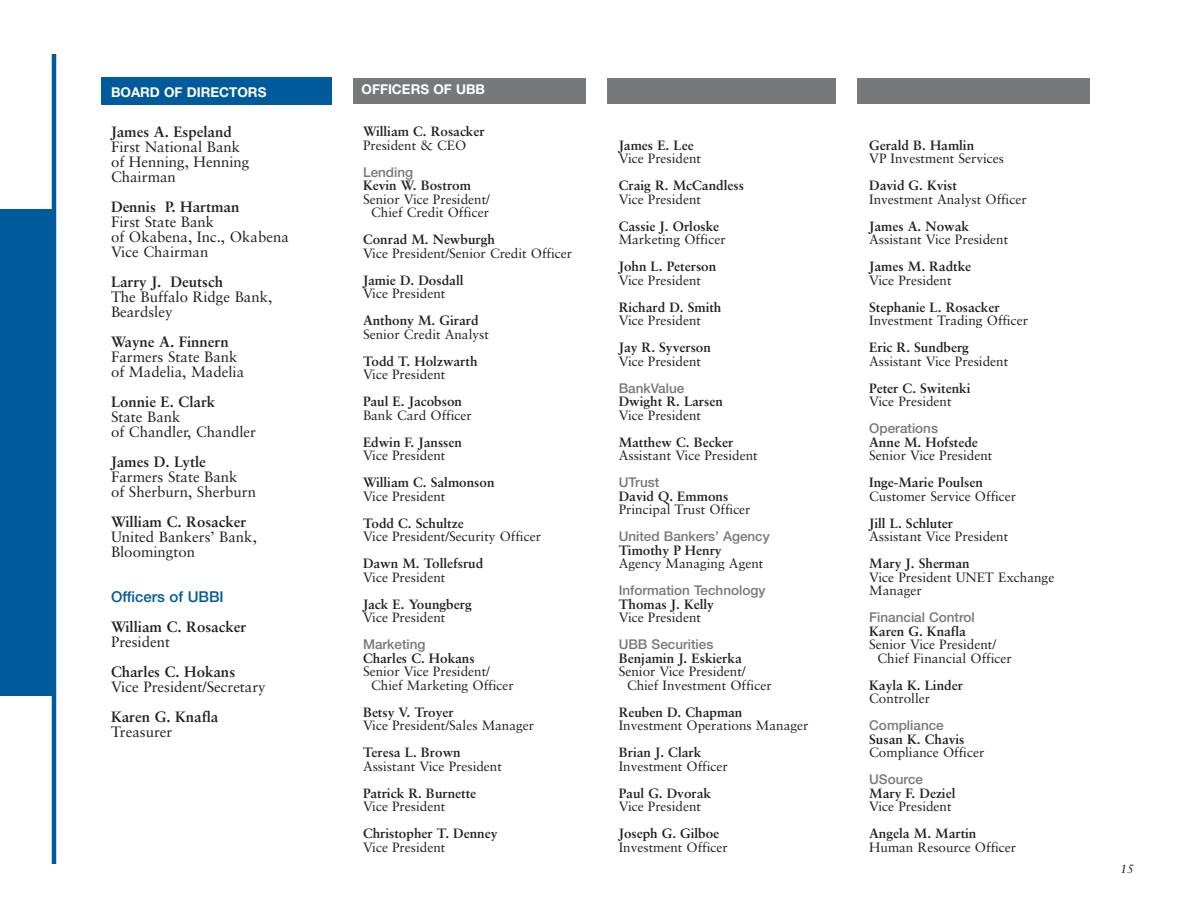
<style>
.page{position:relative;width:1188px;height:918px;background:#fff}
.page>*{position:absolute;margin:0;border:0;box-sizing:border-box;transform-origin:0 0}
.t1{font:15px/15px "Sabon";color:#231f20}
.t2{font:700 15px "Sabon";color:#231f20}
.t3{font:500 15px "Helvetica Neue";color:#005a9c}
.t4{font:13.5px/13.5px "Sabon";color:#231f20}
.t5{font:700 13.5px "Sabon";color:#231f20}
.t6{font:500 13.5px "Helvetica Neue";color:#76787a}
.t7{font:700 13.5px "Helvetica Neue";color:#fff}
.t8{font:italic 12px "Sabon";color:#231f20}
</style>
<div class="page">
<hr style="left:52px;top:54px;width:4px;height:810px;background:#005a9c">
<div style="left:101px;top:77px;width:236px;height:28px;background:#005a9c"></div>
<div style="left:350px;top:78px;width:740px;height:26px;background:#76787a"></div>
<div style="left:586px;top:65px;width:22px;height:760px;background:#fff"></div>
<div style="left:836px;top:69px;width:21px;height:756px;background:#fff"></div>
<div style="left:332px;top:54px;width:21px;height:771px;background:#fff"></div>
<div style="left:0;top:209px;width:54px;height:486px;background:#005a9c"></div>
<p class="t7" style="left:111px;top:87px;width:157px">BOARD OF DIRECTORS</p>
<p class="t2" style="left:111px;top:126px;width:122px">James A. Espeland</p>
<p class="t1" style="left:111px;top:141px;width:140px">First National Bank of Henning, Henning<br>Chairman</p>
<p class="t2" style="left:111px;top:201px;width:130px">Dennis P. Hartman</p>
<p class="t1" style="left:111px;top:216px;width:179px">First State Bank<br>of Okabena, Inc., Okabena<br>Vice Chairman</p>
<p class="t2" style="left:111px;top:276px;width:114px">Larry J. Deutsch</p>
<p class="t1" style="left:111px;top:291px;width:163px">The Buffalo Ridge Bank,<br>Beardsley</p>
<p class="t2" style="left:111px;top:336px;width:119px">Wayne A. Finnern</p>
<p class="t1" style="left:111px;top:351px;width:135px">Farmers State Bank of Madelia, Madelia</p>
<p class="t2" style="left:111px;top:396px;width:106px">Lonnie E. Clark</p>
<p class="t1" style="left:111px;top:411px;width:147px">State Bank<br>of Chandler, Chandler</p>
<p class="t2" style="left:111px;top:456px;width:96px">James D. Lytle</p>
<p class="t1" style="left:111px;top:471px;width:147px">Farmers State Bank<br>of Sherburn, Sherburn</p>
<p class="t2" style="left:111px;top:516px;width:137px">William C. Rosacker</p>
<p class="t1" style="left:111px;top:531px;width:147px">United Bankers’ Bank,<br>Bloomington</p>
<p class="t3" style="left:111px;top:592px;width:114px">Officers of UBBI</p>
<p class="t2" style="left:111px;top:621px;width:137px">William C. Rosacker</p>
<p class="t1" style="left:111px;top:636px;width:61px">President</p>
<p class="t2" style="left:111px;top:666px;width:126px">Charles C. Hokans</p>
<p class="t1" style="left:111px;top:681px;width:156px">Vice President/Secretary</p>
<p class="t2" style="left:111px;top:711px;width:109px">Karen G. Knafla</p>
<p class="t1" style="left:111px;top:726px;width:63px">Treasurer</p>
<p class="t7" style="left:362px;top:85px;width:125px">OFFICERS OF UBB</p>
<p class="t5" style="left:363px;top:126px;width:123px">William C. Rosacker</p>
<p class="t4" style="left:363px;top:140px;width:105px">President &amp; CEO</p>
<p class="t6" style="left:363px;top:167px;width:52px">Lending</p>
<p class="t5" style="left:363px;top:180px;width:110px">Kevin W. Bostrom</p>
<p class="t4" style="left:363px;top:194px;width:128px;text-align:center">Senior Vice President/<br>Chief Credit Officer</p>
<p class="t5" style="left:363px;top:234px;width:134px">Conrad M. Newburgh</p>
<p class="t4" style="left:363px;top:248px;width:211px">Vice President/Senior Credit Officer</p>
<p class="t5" style="left:363px;top:274px;width:102px">Jamie D. Dosdall</p>
<p class="t4" style="left:363px;top:288px;width:84px">Vice President</p>
<p class="t5" style="left:363px;top:315px;width:117px">Anthony M. Girard</p>
<p class="t4" style="left:363px;top:329px;width:127px">Senior Credit Analyst</p>
<p class="t5" style="left:363px;top:355px;width:116px">Todd T. Holzwarth</p>
<p class="t4" style="left:363px;top:369px;width:84px">Vice President</p>
<p class="t5" style="left:363px;top:396px;width:101px">Paul E. Jacobson</p>
<p class="t4" style="left:363px;top:410px;width:110px">Bank Card Officer</p>
<p class="t5" style="left:363px;top:436px;width:101px">Edwin F. Janssen</p>
<p class="t4" style="left:363px;top:450px;width:84px">Vice President</p>
<p class="t5" style="left:363px;top:477px;width:133px">William C. Salmonson</p>
<p class="t4" style="left:363px;top:491px;width:84px">Vice President</p>
<p class="t5" style="left:363px;top:517px;width:102px">Todd C. Schultze</p>
<p class="t4" style="left:363px;top:531px;width:179px">Vice President/Security Officer</p>
<p class="t5" style="left:363px;top:558px;width:122px">Dawn M. Tollefsrud</p>
<p class="t4" style="left:363px;top:572px;width:84px">Vice President</p>
<p class="t5" style="left:363px;top:598px;width:110px">Jack E. Youngberg</p>
<p class="t4" style="left:363px;top:612px;width:84px">Vice President</p>
<p class="t6" style="left:363px;top:640px;width:64px">Marketing</p>
<p class="t5" style="left:363px;top:652px;width:113px">Charles C. Hokans</p>
<p class="t4" style="left:371px;top:666px;width:144px;text-indent:-8px">Senior Vice President/<br>Chief Marketing Officer</p>
<p class="t5" style="left:363px;top:706px;width:92px">Betsy V. Troyer</p>
<p class="t4" style="left:363px;top:720px;width:173px">Vice President/Sales Manager</p>
<p class="t5" style="left:363px;top:747px;width:99px">Teresa L. Brown</p>
<p class="t4" style="left:363px;top:761px;width:140px">Assistant Vice President</p>
<p class="t5" style="left:363px;top:787px;width:115px">Patrick R. Burnette</p>
<p class="t4" style="left:363px;top:801px;width:84px">Vice President</p>
<p class="t5" style="left:363px;top:828px;width:136px">Christopher T. Denney</p>
<p class="t4" style="left:363px;top:842px;width:84px">Vice President</p>
<p class="t5" style="left:619px;top:139px;width:76px">James E. Lee</p>
<p class="t4" style="left:619px;top:153px;width:84px">Vice President</p>
<p class="t5" style="left:619px;top:180px;width:127px">Craig R. McCandless</p>
<p class="t4" style="left:619px;top:194px;width:84px">Vice President</p>
<p class="t5" style="left:619px;top:220px;width:102px">Cassie J. Orloske</p>
<p class="t4" style="left:619px;top:234px;width:108px">Marketing Officer</p>
<p class="t5" style="left:619px;top:261px;width:99px">John L. Peterson</p>
<p class="t4" style="left:619px;top:275px;width:84px">Vice President</p>
<p class="t5" style="left:619px;top:301px;width:104px">Richard D. Smith</p>
<p class="t4" style="left:619px;top:315px;width:84px">Vice President</p>
<p class="t5" style="left:619px;top:342px;width:94px">Jay R. Syverson</p>
<p class="t4" style="left:619px;top:356px;width:84px">Vice President</p>
<p class="t6" style="left:619px;top:383px;width:67px">BankValue</p>
<p class="t5" style="left:619px;top:396px;width:106px">Dwight R. Larsen</p>
<p class="t4" style="left:619px;top:410px;width:84px">Vice President</p>
<p class="t5" style="left:619px;top:436px;width:116px">Matthew C. Becker</p>
<p class="t4" style="left:619px;top:450px;width:140px">Assistant Vice President</p>
<p class="t6" style="left:619px;top:478px;width:42px">UTrust</p>
<p class="t5" style="left:619px;top:490px;width:111px">David Q. Emmons</p>
<p class="t4" style="left:619px;top:504px;width:133px">Principal Trust Officer</p>
<p class="t6" style="left:619px;top:532px;width:153px">United Bankers’ Agency</p>
<p class="t5" style="left:619px;top:544px;width:104px">Timothy P Henry</p>
<p class="t4" style="left:619px;top:558px;width:146px">Agency Managing Agent</p>
<p class="t6" style="left:619px;top:586px;width:148px">Information Technology</p>
<p class="t5" style="left:619px;top:598px;width:97px">Thomas J. Kelly</p>
<p class="t4" style="left:619px;top:612px;width:84px">Vice President</p>
<p class="t6" style="left:619px;top:640px;width:96px">UBB Securities</p>
<p class="t5" style="left:619px;top:652px;width:125px">Benjamin J. Eskierka</p>
<p class="t4" style="left:627px;top:666px;width:146px;text-indent:-8px">Senior Vice President/<br>Chief Investment Officer</p>
<p class="t5" style="left:619px;top:706px;width:125px">Reuben D. Chapman</p>
<p class="t4" style="left:619px;top:720px;width:191px">Investment Operations Manager</p>
<p class="t5" style="left:619px;top:747px;width:84px">Brian J. Clark</p>
<p class="t4" style="left:619px;top:761px;width:111px">Investment Officer</p>
<p class="t5" style="left:619px;top:787px;width:94px">Paul G. Dvorak</p>
<p class="t4" style="left:619px;top:801px;width:84px">Vice President</p>
<p class="t5" style="left:619px;top:828px;width:102px">Joseph G. Gilboe</p>
<p class="t4" style="left:619px;top:842px;width:111px">Investment Officer</p>
<p class="t5" style="left:869px;top:139px;width:107px">Gerald B. Hamlin</p>
<p class="t4" style="left:869px;top:153px;width:136px">VP Investment Services</p>
<p class="t5" style="left:869px;top:180px;width:89px">David G. Kvist</p>
<p class="t4" style="left:869px;top:194px;width:159px">Investment Analyst Officer</p>
<p class="t5" style="left:869px;top:220px;width:101px">James A. Nowak</p>
<p class="t4" style="left:869px;top:234px;width:140px">Assistant Vice President</p>
<p class="t5" style="left:869px;top:261px;width:103px">James M. Radtke</p>
<p class="t4" style="left:869px;top:275px;width:84px">Vice President</p>
<p class="t5" style="left:869px;top:301px;width:132px">Stephanie L. Rosacker</p>
<p class="t4" style="left:869px;top:315px;width:160px">Investment Trading Officer</p>
<p class="t5" style="left:869px;top:342px;width:101px">Eric R. Sundberg</p>
<p class="t4" style="left:869px;top:356px;width:140px">Assistant Vice President</p>
<p class="t5" style="left:869px;top:382px;width:103px">Peter C. Switenki</p>
<p class="t4" style="left:869px;top:396px;width:84px">Vice President</p>
<p class="t6" style="left:869px;top:424px;width:70px">Operations</p>
<p class="t5" style="left:869px;top:436px;width:110px">Anne M. Hofstede</p>
<p class="t4" style="left:869px;top:450px;width:125px">Senior Vice President</p>
<p class="t5" style="left:869px;top:477px;width:115px">Inge-Marie Poulsen</p>
<p class="t4" style="left:869px;top:491px;width:148px">Customer Service Officer</p>
<p class="t5" style="left:869px;top:517px;width:85px">Jill L. Schluter</p>
<p class="t4" style="left:869px;top:531px;width:140px">Assistant Vice President</p>
<p class="t5" style="left:869px;top:558px;width:102px">Mary J. Sherman</p>
<p class="t4" style="left:869px;top:572px;width:187px">Vice President UNET Exchange<br>Manager</p>
<p class="t6" style="left:869px;top:613px;width:107px">Financial Control</p>
<p class="t5" style="left:869px;top:625px;width:98px">Karen G. Knafla</p>
<p class="t4" style="left:878px;top:639px;width:136px;text-indent:-8px">Senior Vice President/<br>Chief Financial Officer</p>
<p class="t5" style="left:869px;top:679px;width:95px">Kayla K. Linder</p>
<p class="t4" style="left:869px;top:693px;width:62px">Controller</p>
<p class="t6" style="left:869px;top:721px;width:76px">Compliance</p>
<p class="t5" style="left:869px;top:733px;width:97px">Susan K. Chavis</p>
<p class="t4" style="left:869px;top:747px;width:117px">Compliance Officer</p>
<p class="t6" style="left:869px;top:775px;width:55px">USource</p>
<p class="t5" style="left:869px;top:787px;width:88px">Mary F. Deziel</p>
<p class="t4" style="left:869px;top:801px;width:84px">Vice President</p>
<p class="t5" style="left:869px;top:828px;width:109px">Angela M. Martin</p>
<p class="t4" style="left:869px;top:842px;width:148px">Human Resource Officer</p>
<p class="t8" style="left:1121px;top:864px;width:15px">15</p>
</div>
